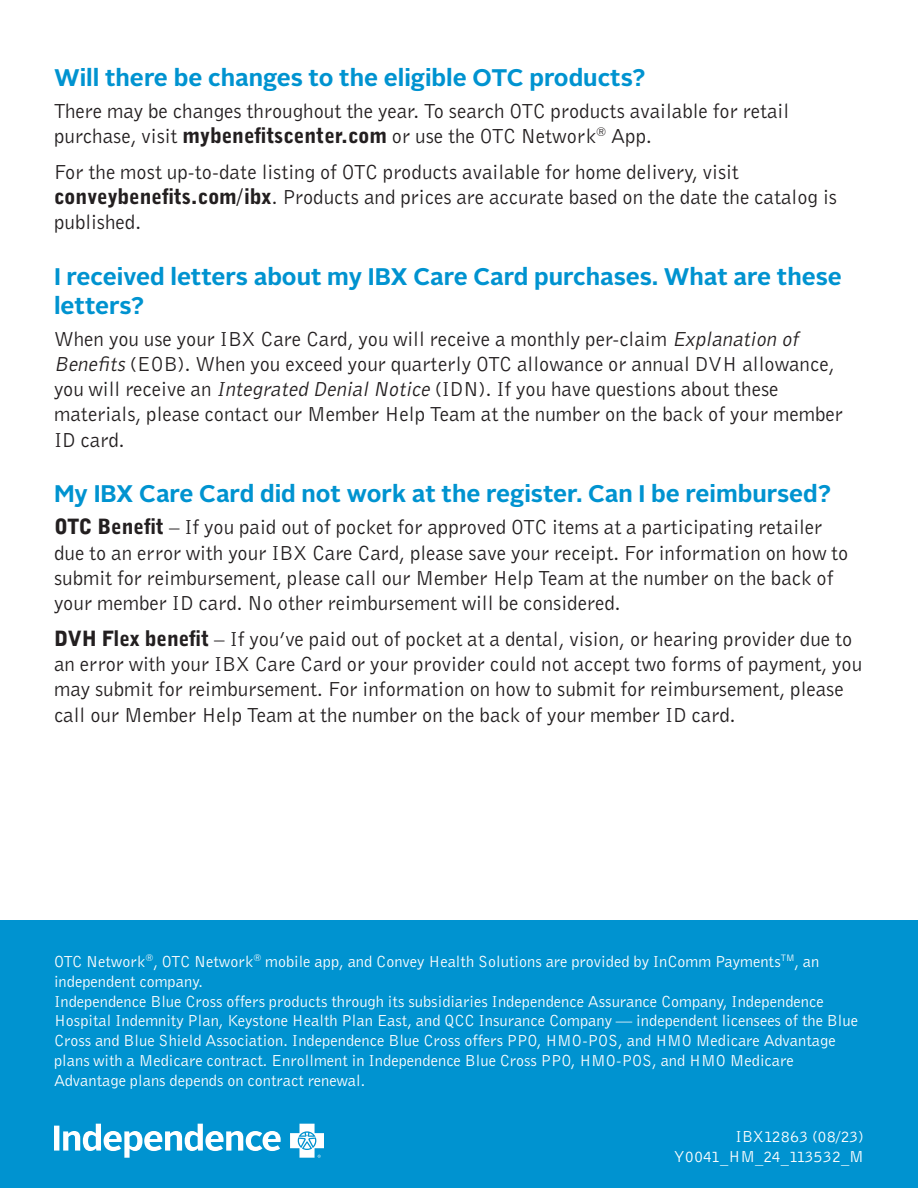
<style>
.page{position:relative;width:918px;height:1188px;background:#fff}
.page>*{position:absolute;margin:0;border:0;box-sizing:border-box;transform-origin:0 0}
.t1{font:700 24px/28.8px "Alright Sans";color:#0093d0}
.t2{font:21px/25.2px "Bell Gothic";color:#231f20}
.t3{font:16.5px/19.8px "Bell Gothic";color:#fff}
.s1{font-weight:900}
.s2{font-style:italic}
</style>
<div class="page">
<div style="left:0;top:920px;width:918px;height:268px;background:#0093d0"></div>
<svg style="left:54px;top:1124px;width:270px;height:34px"></svg>
<p class="t1" style="left:54px;top:63px;width:593px">Will there be changes to the eligible OTC products?</p>
<p class="t2" style="left:54px;top:98px;width:737px">There may be changes throughout the year. To search OTC products available for retail purchase, visit <span class="s1">mybenefitscenter.com</span> or use the OTC Network<sup>®</sup> App.</p>
<p class="t2" style="left:54px;top:159px;width:686px">For the most up-to-date listing of OTC products available for home delivery, visit</p>
<p class="t2" style="left:54px;top:184px;width:785px"><span class="s1">conveybenefits.com/ibx</span>. Products and prices are accurate based on the date the catalog is published.</p>
<p class="t1" style="left:54px;top:262px;width:789px">I received letters about my IBX Care Card purchases. What are these letters?</p>
<p class="t2" style="left:54px;top:326px;width:791px">When you use your IBX Care Card, you will receive a monthly per-claim <span class="s2">Explanation of Benefits</span>(EOB). When you exceed your quarterly OTC allowance or annual DVH allowance, you will receive an <span class="s2">Integrated DenialNotice</span> (IDN). If you have questions about these materials, please contact our Member Help Team at the number on the back of your member ID card.</p>
<p class="t1" style="left:54px;top:480px;width:779px">My IBX Care Card did not work at the register. Can I be reimbursed?</p>
<p class="t2" style="left:54px;top:514px;width:796px"><span class="s1">OTC Benefit</span> – If you paid out of pocket for approved OTC items at a participating retailer due to an error with your IBX Care Card, please save your receipt. For information on how to submit for reimbursement, please call our Member Help Team at the number on the back of your member ID card. No other reimbursement will be considered.</p>
<p class="t2" style="left:54px;top:626px;width:810px"><span class="s1">DVH Flex benefit</span> – If you’ve paid out of pocket at a dental, vision, or hearing provider due to an error with your IBX Care Card or your provider could not accept two forms of payment, you may submit for reimbursement. For information on how to submit for reimbursement, please call our Member Help Team at the number on the back of your member ID card.</p>
<p class="t3" style="left:54px;top:951px;width:767px">OTC Network<sup>®</sup>, OTC Network<sup>®</sup> mobile app, and Convey Health Solutions are provided by InComm Payments<sup>TM</sup>, an independent company.</p>
<p class="t3" style="left:54px;top:991px;width:806px">Independence Blue Cross offers products through its subsidiaries Independence Assurance Company, Independence Hospital Indemnity Plan, Keystone Health Plan East, and QCC Insurance Company — independent licensees of the Blue Cross and Blue Shield Association. Independence Blue Cross offers PPO, HMO-POS, and HMO Medicare Advantage plans with a Medicare contract. Enrollment in Independence Blue Cross PPO, HMO-POS, and HMO Medicare Advantage plans depends on contract renewal.</p>
<p class="t3" style="left:736px;top:1127px;width:130px">IBX12863 (08/23)</p>
<p class="t3" style="left:674px;top:1146px;width:192px">Y0041_HM_24_113532_M</p>
</div>
